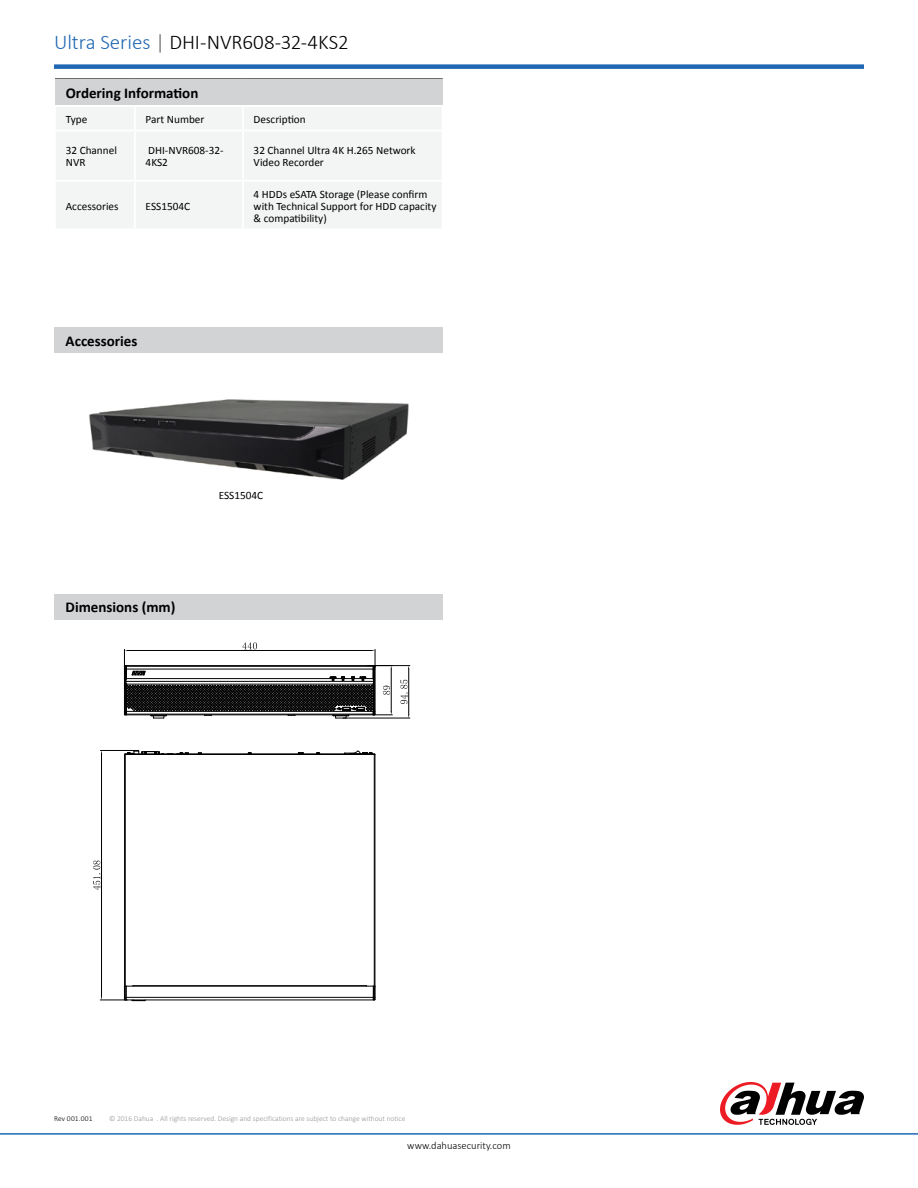
<style>
.page{position:relative;width:918px;height:1188px;background:#fff}
.page>*{position:absolute;margin:0;border:0;box-sizing:border-box;transform-origin:0 0}
.t1{font:300 21px "Calibri";color:#000}
.t2{font:700 15px "Calibri";color:#000}
.t3{font:11.25px/12px "Calibri";color:#000}
.t4{font:300 10.5px "Calibri";color:#000}
.t5{font:300 7.5px "Calibri";color:#939598}
.t6{font:300 7.5px "Calibri";letter-spacing:.015em;color:#000}
.s1{color:#2068b3}
.s2{color:#626466}
</style>
<div class="page">
<hr style="left:0;top:1133px;width:918px;height:2px;background:#2068b3">
<div style="left:54px;top:64px;width:810px;height:5px;background:#2068b3"></div>
<div style="left:55px;top:78px;width:388px;height:28px;background:#d1d3d4"></div>
<div style="left:56px;top:107px;width:385px;height:121px;background:#f3f4f4"></div>
<hr style="left:55px;top:78px;width:80px;height:1px;background:#6d6e71">
<hr style="left:135px;top:78px;width:108px;height:1px;background:#6d6e71">
<hr style="left:243px;top:78px;width:200px;height:1px;background:#6d6e71">
<hr style="left:54px;top:105px;width:81px;height:2px;background:#fff">
<hr style="left:54px;top:130px;width:81px;height:2px;background:#fff">
<hr style="left:54px;top:180px;width:81px;height:2px;background:#fff">
<hr style="left:135px;top:105px;width:108px;height:2px;background:#fff">
<hr style="left:134px;top:107px;width:2px;height:23px;background:#fff">
<hr style="left:243px;top:105px;width:201px;height:2px;background:#fff">
<hr style="left:242px;top:107px;width:2px;height:23px;background:#fff">
<hr style="left:135px;top:130px;width:108px;height:2px;background:#fff">
<hr style="left:134px;top:132px;width:2px;height:48px;background:#fff">
<hr style="left:243px;top:130px;width:201px;height:2px;background:#fff">
<hr style="left:242px;top:132px;width:2px;height:48px;background:#fff">
<hr style="left:135px;top:180px;width:108px;height:2px;background:#fff">
<hr style="left:134px;top:182px;width:2px;height:46px;background:#fff">
<hr style="left:243px;top:180px;width:201px;height:2px;background:#fff">
<hr style="left:242px;top:182px;width:2px;height:46px;background:#fff">
<svg style="left:720px;top:1082px;width:144px;height:43px"></svg>
<img style="left:89px;top:399px;width:320px;height:81px">
<hr style="left:124px;top:755px;width:1px;height:231px;background:#000">
<hr style="left:125px;top:754px;width:1px;height:232px;background:#000">
<hr style="left:126px;top:1000px;width:247px;height:1px;background:#000">
<hr style="left:126px;top:997px;width:247px;height:1px;background:#000">
<hr style="left:124px;top:986px;width:251px;height:1px;background:#000">
<hr style="left:133px;top:985px;width:234px;height:1px;background:#000">
<hr style="left:374px;top:754px;width:1px;height:232px;background:#000">
<hr style="left:375px;top:755px;width:1px;height:231px;background:#000">
<hr style="left:125px;top:754px;width:249px;height:1px;background:#000">
<svg style="left:125px;top:750px;width:64px;height:4px"></svg>
<svg style="left:344px;top:751px;width:31px;height:3px"></svg>
<svg style="left:298px;top:752px;width:6px;height:2px"></svg>
<svg style="left:373px;top:986px;width:3px;height:15px"></svg>
<svg style="left:124px;top:642px;width:268px;height:77px"></svg>
<hr style="left:367px;top:665px;width:43px;height:1px;background:#000">
<hr style="left:343px;top:718px;width:67px;height:1px;background:#000">
<hr style="left:408px;top:669px;width:1px;height:45px;background:#000">
<svg style="left:400px;top:680px;width:8px;height:24px"></svg>
<hr style="left:100px;top:750px;width:36px;height:1px;background:#000">
<hr style="left:101px;top:754px;width:1px;height:242px;background:#000">
<svg style="left:100px;top:986px;width:46px;height:16px"></svg>
<svg style="left:93px;top:860px;width:8px;height:30px"></svg>
<div style="left:55px;top:327px;width:388px;height:26px;background:#d1d3d4"></div>
<div style="left:55px;top:594px;width:388px;height:26px;background:#d1d3d4"></div>
<h1 class="t1" style="left:54px;top:29px;width:296px"><span class="s1">Ultra Series</span> <span class="s2">|</span> DHI-NVR608-32-4KS2</h1>
<h2 class="t2" style="left:66px;top:84px;width:134px">Ordering Information</h2>
<p class="t3" style="left:66px;top:113px;width:23px">Type</p>
<p class="t3" style="left:146px;top:113px;width:60px">Part Number</p>
<p class="t3" style="left:254px;top:113px;width:54px">Description</p>
<p class="t3" style="left:66px;top:145px;width:53px">32 Channel<br>NVR</p>
<p class="t3" style="left:146px;top:145px;width:79px">DHI-NVR608-32-<br>4KS2</p>
<p class="t3" style="left:254px;top:145px;width:164px">32 Channel Ultra 4K H.265 Network<br>Video Recorder</p>
<p class="t3" style="left:66px;top:200px;width:54px">Accessories</p>
<p class="t3" style="left:146px;top:200px;width:46px">ESS1504C</p>
<p class="t3" style="left:254px;top:188px;width:184px">4 HDDs eSATA Storage (Please confirm with Technical Support for HDD capacity &amp; compatibility)</p>
<h2 class="t2" style="left:66px;top:331px;width:73px">Accessories</h2>
<h2 class="t2" style="left:66px;top:597px;width:111px">Dimensions (mm)</h2>
<p class="t3" style="left:219px;top:489px;width:46px">ESS1504C</p>
<p class="t6" style="left:54px;top:1113px;width:40px">Rev 001.001</p>
<p class="t5" style="left:109px;top:1113px;width:298px">© 2016 Dahua . All rights reserved. Design and specifications are subject to change without notice</p>
<p class="t4" style="left:407px;top:1139px;width:105px">www.dahuasecurity.com</p>
</div>
